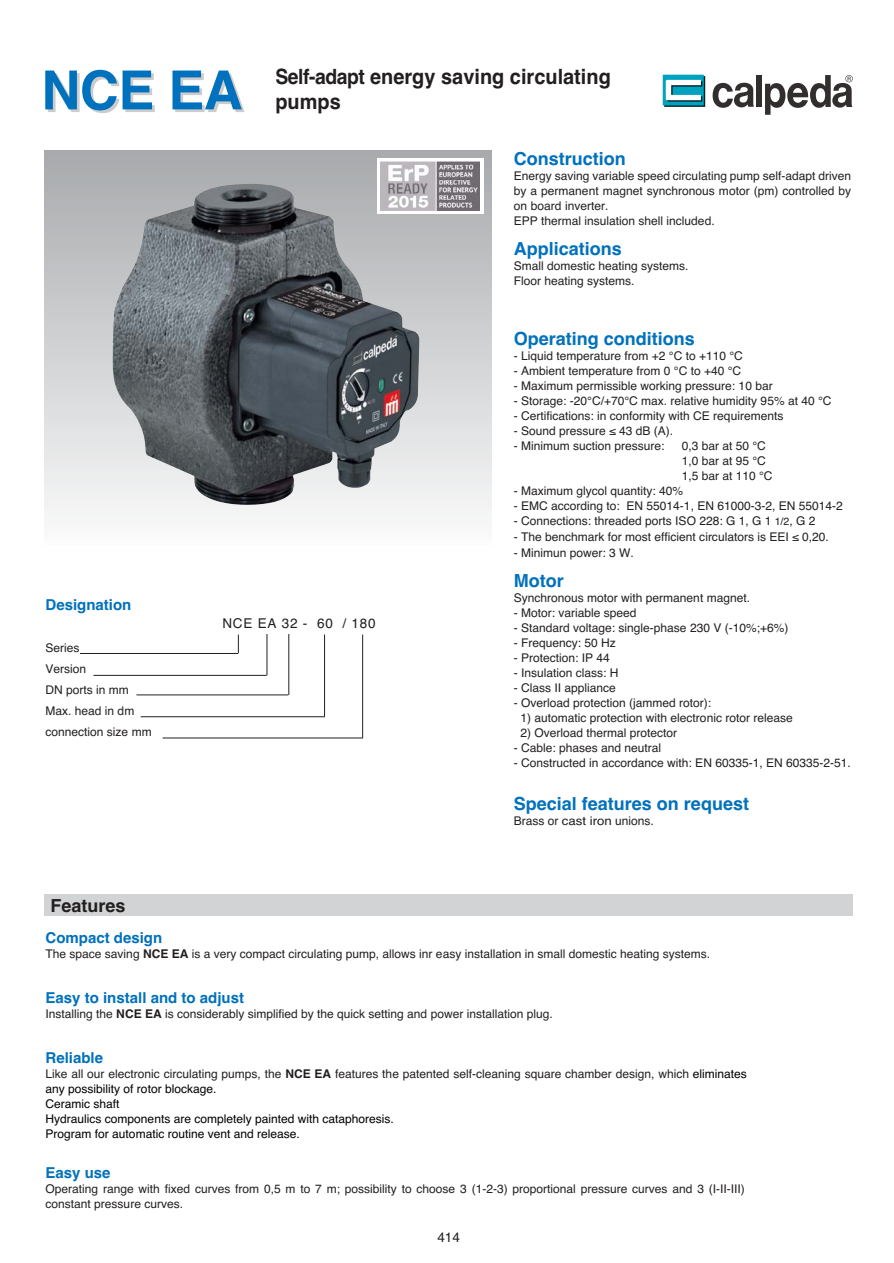
<style>
.page{position:relative;width:894px;height:1263px;background:#fff}
.page>*{position:absolute;margin:0;border:0;box-sizing:border-box;transform-origin:0 0}
.t1{font:700 54px "Helvetica";color:#0071bc}
.t2{font:700 21px "Helvetica";color:#231f20;scale:.92 1}
.t3{font:700 21px "Helvetica";color:#231f20;scale:.95 1}
.t4{font:700 18px "Helvetica";color:#0071bc}
.t5{font:700 18px "Helvetica";color:#231f20}
.t6{font:700 15px "Helvetica";color:#0071bc}
.t7{font:13.5px "Helvetica";letter-spacing:.055em;color:#231f20}
.t8{font:12px/15px "Helvetica";color:#231f20}
.t9{font:12px/15px "Helvetica";color:#000}
.s1{font-size:10.5px}
.s2{font-weight:700}
.s3{color:#231f20}
.s4{font-weight:700;color:#231f20}
</style>
<div class="page">
<div style="left:755px;top:75px;width:6px;height:32px;background:#332e2e"></div>
<svg style="left:712px;top:83px;width:41px;height:25px"></svg>
<svg style="left:662px;top:75px;width:42px;height:32px"></svg>
<svg style="left:765px;top:75px;width:87px;height:40px"></svg>
<div style="left:44px;top:894px;width:808px;height:22px;background:#d1d3d4"></div>
<svg style="left:238px;top:635px;width:1px;height:18px"></svg>
<hr style="left:80px;top:653px;width:158px;height:1px;background:#231f20">
<hr style="left:266px;top:634px;width:1px;height:41px;background:#231f20">
<hr style="left:288px;top:634px;width:1px;height:61px;background:#231f20">
<hr style="left:93px;top:675px;width:173px;height:1px;background:#231f20">
<hr style="left:136px;top:695px;width:152px;height:1px;background:#231f20">
<hr style="left:324px;top:635px;width:1px;height:82px;background:#231f20">
<hr style="left:141px;top:716px;width:184px;height:1px;background:#231f20">
<hr style="left:362px;top:635px;width:1px;height:103px;background:#231f20">
<hr style="left:162px;top:738px;width:201px;height:1px;background:#231f20">
<div style="left:44px;top:150px;width:446px;height:396px;background:linear-gradient(to bottom,#a7aaac,#fafbfb)"></div>
<img style="left:111px;top:183px;width:308px;height:323px">
<svg style="left:377px;top:159px;width:106px;height:55px"></svg>
<img style="left:381px;top:162px;width:98px;height:49px">
<h1 class="t1" style="left:41px;top:71px;width:203px">NCE EA</h1>
<h2 class="t2" style="left:275px;top:69px;width:366px">Self-adapt energy saving circulating</h2>
<h2 class="t3" style="left:275px;top:94px;width:70px">pumps</h2>
<h3 class="t4" style="left:513px;top:152px;width:113px">Construction</h3>
<p class="t8" style="left:513px;top:170px;width:339px">Energy saving variable speed circulating pump self-adapt driven by a permanent magnet synchronous motor (pm) controlled by on board inverter.<br>EPP thermal insulation shell included.</p>
<h3 class="t4" style="left:513px;top:242px;width:109px">Applications</h3>
<p class="t8" style="left:513px;top:260px;width:176px">Small domestic heating systems.<br>Floor heating systems.</p>
<p class="t6" style="left:46px;top:599px;width:87px">Designation</p>
<p class="t8" style="left:46px;top:638px;width:107px;line-height:21px">Series<br>Version<br>DN ports in mm<br>Max. head in dm connection size mm</p>
<h3 class="t5" style="left:51px;top:899px;width:76px">Features</h3>
<p class="t7" style="left:222px;top:618px;width:155px">NCE EA 32 - 60 / 180</p>
<h3 class="t4" style="left:513px;top:332px;width:182px">Operating conditions</h3>
<p class="t8" style="left:513px;top:350px;width:230px">- Liquid temperature from +2 °C to +110 °C</p>
<p class="t8" style="left:513px;top:365px;width:229px">- Ambient temperature from 0 °C to +40 °C</p>
<p class="t8" style="left:513px;top:380px;width:260px">- Maximum permissible working pressure: 10 bar</p>
<p class="t8" style="left:513px;top:395px;width:319px">- Storage: -20°C/+70°C max. relative humidity 95% at 40 °C</p>
<p class="t8" style="left:513px;top:410px;width:271px">- Certifications: in conformity with CE requirements</p>
<p class="t8" style="left:513px;top:425px;width:161px">- Sound pressure ≤ 43 dB (A).</p>
<p class="t8" style="left:513px;top:440px;width:152px">- Minimum suction pressure:</p>
<p class="t8" style="left:681px;top:440px;width:92px">0,3 bar at 50 °C<br>1,0 bar at 95 °C<br>1,5 bar at 110 °C</p>
<p class="t8" style="left:513px;top:485px;width:171px">- Maximum glycol quantity: 40%</p>
<p class="t8" style="left:513px;top:500px;width:330px">- EMC according to: EN 55014-1, EN 61000-3-2, EN 55014-2</p>
<p class="t8" style="left:513px;top:515px;width:303px">- Connections: threaded ports ISO 228: G 1, G 1 <span class="s1">1/2</span>, G 2</p>
<p class="t8" style="left:513px;top:531px;width:316px">- The benchmark for most efficient circulators is EEI ≤ 0,20.</p>
<p class="t8" style="left:513px;top:546px;width:121px">- Minimun power: 3 W.</p>
<h3 class="t4" style="left:513px;top:574px;width:51px">Motor</h3>
<p class="t8" style="left:513px;top:591px;width:238px">Synchronous motor with permanent magnet.</p>
<p class="t8" style="left:513px;top:606px;width:124px">- Motor: variable speed</p>
<p class="t8" style="left:513px;top:621px;width:276px">- Standard voltage: single-phase 230 V (-10%;+6%)</p>
<p class="t8" style="left:513px;top:636px;width:104px">- Frequency: 50 Hz</p>
<p class="t8" style="left:513px;top:651px;width:98px">- Protection: IP 44</p>
<p class="t8" style="left:513px;top:666px;width:106px">- Insulation class: H</p>
<p class="t8" style="left:513px;top:681px;width:103px">- Class II appliance</p>
<p class="t8" style="left:513px;top:696px;width:199px">- Overload protection (jammed rotor):</p>
<p class="t8" style="left:520px;top:711px;width:273px">1) automatic protection with electronic rotor release</p>
<p class="t8" style="left:520px;top:726px;width:158px">2) Overload thermal protector</p>
<p class="t8" style="left:513px;top:741px;width:149px">- Cable: phases and neutral</p>
<p class="t8" style="left:513px;top:756px;width:338px">- Constructed in accordance with: EN 60335-1, EN 60335-2-51.</p>
<h3 class="t4" style="left:513px;top:797px;width:236px">Special features on request</h3>
<p class="t8" style="left:513px;top:814px;width:141px">Brass or cast iron unions.</p>
<p class="t6" style="left:46px;top:932px;width:118px">Compact design</p>
<p class="t8" style="left:46px;top:947px;width:665px">The space saving <span class="s2">NCE EA</span> is a very compact circulating pump, allows inr easy installation in small domestic heating systems.</p>
<p class="t6" style="left:46px;top:992px;width:200px">Easy to install and to adjust</p>
<p class="t8" style="left:46px;top:1007px;width:508px">Installing the <span class="s2">NCE EA</span> is considerably simplified by the quick setting and power installation plug.</p>
<p class="t6" style="left:46px;top:1052px;width:59px">Reliable</p>
<p class="t9" style="left:46px;top:1067px;width:702px"><span class="s3">Like all our electronic circulating pumps, the</span> <span class="s4">NCE EA</span> <span class="s3">features the patented self-cleaning square chamber design, which</span> eliminates any possibility of rotor blockage.<br>Ceramic shaft<br>Hydraulics components are completely painted with cataphoresis.<br>Program for automatic routine vent and release.</p>
<p class="t6" style="left:46px;top:1167px;width:67px">Easy use</p>
<p class="t8" style="left:46px;top:1182px;width:700px">Operating range with fixed curves from 0,5 m to 7 m; possibility to choose 3 (1-2-3) proportional pressure curves and 3 (I-II-III) constant pressure curves.</p>
<p class="t7" style="left:437px;top:1232px;width:24px">414</p>
</div>
